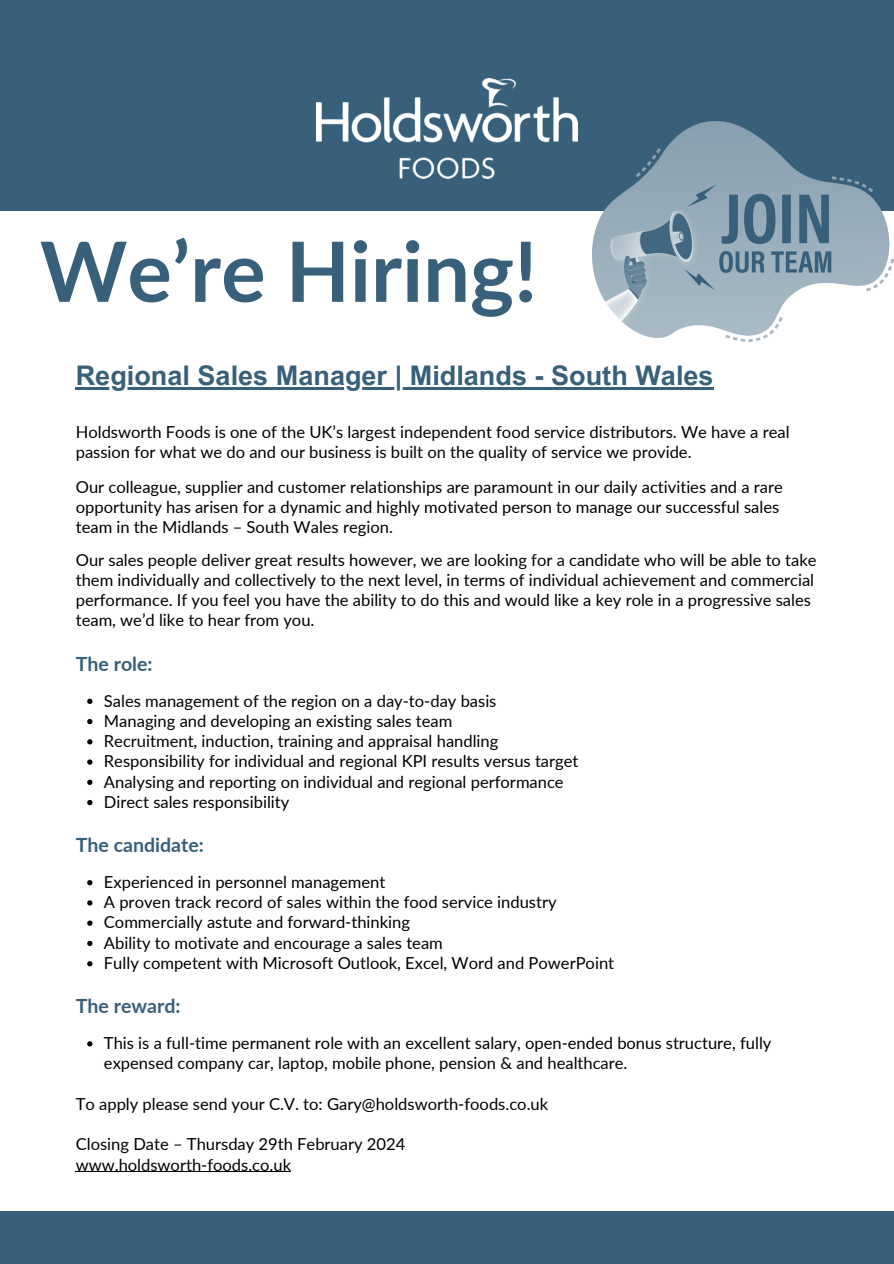
<style>
.page{position:relative;width:894px;height:1264px;background:#fff}
.page>*{position:absolute;margin:0;border:0;box-sizing:border-box;transform-origin:0 0}
.t1{font:700 83.1px "Lato";color:#38607a}
.t2{font:700 27px "Arial MT Pro";color:#38607a}
.t3{font:700 19.5px "Lato";color:#38607a}
.t4{font:16.5px/20.2px "Lato";color:#000}
</style>
<div class="page">
<div style="left:0;top:0;width:893px;height:211px;background:#38607a"></div>
<img style="left:316px;top:78px;width:261px;height:100px">
<hr style="left:76px;top:387px;width:333px;height:2px;background:#38607a">
<hr style="left:409px;top:387px;width:304px;height:2px;background:#38607a">
<svg style="left:87px;top:698px;width:5px;height:6px"></svg>
<svg style="left:87px;top:719px;width:5px;height:5px"></svg>
<svg style="left:87px;top:739px;width:5px;height:5px"></svg>
<svg style="left:87px;top:759px;width:5px;height:5px"></svg>
<svg style="left:87px;top:779px;width:5px;height:6px"></svg>
<svg style="left:87px;top:800px;width:5px;height:5px"></svg>
<svg style="left:87px;top:880px;width:5px;height:5px"></svg>
<svg style="left:87px;top:900px;width:5px;height:5px"></svg>
<svg style="left:87px;top:920px;width:5px;height:5px"></svg>
<svg style="left:87px;top:940px;width:5px;height:6px"></svg>
<svg style="left:87px;top:961px;width:5px;height:5px"></svg>
<svg style="left:87px;top:1041px;width:5px;height:5px"></svg>
<hr style="left:76px;top:1171px;width:215px;height:1px;background:#000">
<div style="left:0;top:1211px;width:893px;height:52px;background:#38607a"></div>
<img style="left:592px;top:122px;width:301px;height:219px">
<p class="t1" style="left:40px;top:220px;width:499px">We’re Hiring!</p>
<p class="t2" style="left:76px;top:365px;width:639px">Regional Sales Manager | Midlands - South Wales</p>
<h1 class="t4" style="left:76px;top:421px;width:715px">Holdsworth Foods is one of the UK’s largest independent food service distributors. We have a real passion for what we do and our business is built on the quality of service we provide.</h1>
<h2 class="t4" style="left:76px;top:476px;width:708px">Our colleague, supplier and customer relationships are paramount in our daily activities and a rare opportunity has arisen for a dynamic and highly motivated person to manage our successful sales team in the Midlands – South Wales region.</h2>
<p class="t4" style="left:76px;top:549px;width:742px">Our sales people deliver great results however, we are looking for a candidate who will be able to take them individually and collectively to the next level, in terms of individual achievement and commercial performance. If you feel you have the ability to do this and would like a key role in a progressive sales team, we’d like to hear from you.</p>
<p class="t3" style="left:76px;top:651px;width:78px">The role:</p>
<p class="t4" style="left:104px;top:690px;width:394px">Sales management of the region on a day-to-day basis</p>
<h3 class="t4" style="left:104px;top:710px;width:350px">Managing and developing an existing sales team</h3>
<p class="t4" style="left:104px;top:730px;width:396px">Recruitment, induction, training and appraisal handling</p>
<p class="t4" style="left:104px;top:750px;width:476px">Responsibility for individual and regional KPI results versus target</p>
<p class="t4" style="left:104px;top:771px;width:461px">Analysing and reporting on individual and regional performance</p>
<p class="t4" style="left:104px;top:791px;width:187px">Direct sales responsibility</p>
<p class="t3" style="left:76px;top:832px;width:130px">The candidate:</p>
<p class="t4" style="left:104px;top:871px;width:283px">Experienced in personnel management</p>
<h3 class="t4" style="left:104px;top:891px;width:454px">A proven track record of sales within the food service industry</h3>
<p class="t4" style="left:104px;top:912px;width:307px">Commercially astute and forward-thinking</p>
<p class="t4" style="left:104px;top:932px;width:340px">Ability to motivate and encourage a sales team</p>
<p class="t4" style="left:104px;top:952px;width:511px">Fully competent with Microsoft Outlook, Excel, Word and PowerPoint</p>
<p class="t3" style="left:76px;top:993px;width:106px">The reward:</p>
<p class="t4" style="left:104px;top:1032px;width:668px">This is a full-time permanent role with an excellent salary, open-ended bonus structure, fully expensed company car, laptop, mobile phone, pension &amp; and healthcare.</p>
<h3 class="t4" style="left:76px;top:1093px;width:474px">To apply please send your C.V. to: Gary@holdsworth-foods.co.uk</h3>
<p class="t4" style="left:76px;top:1133px;width:331px">Closing Date – Thursday 29th February 2024</p>
<p class="t4" style="left:76px;top:1154px;width:217px">www.holdsworth-foods.co.uk</p>
</div>
